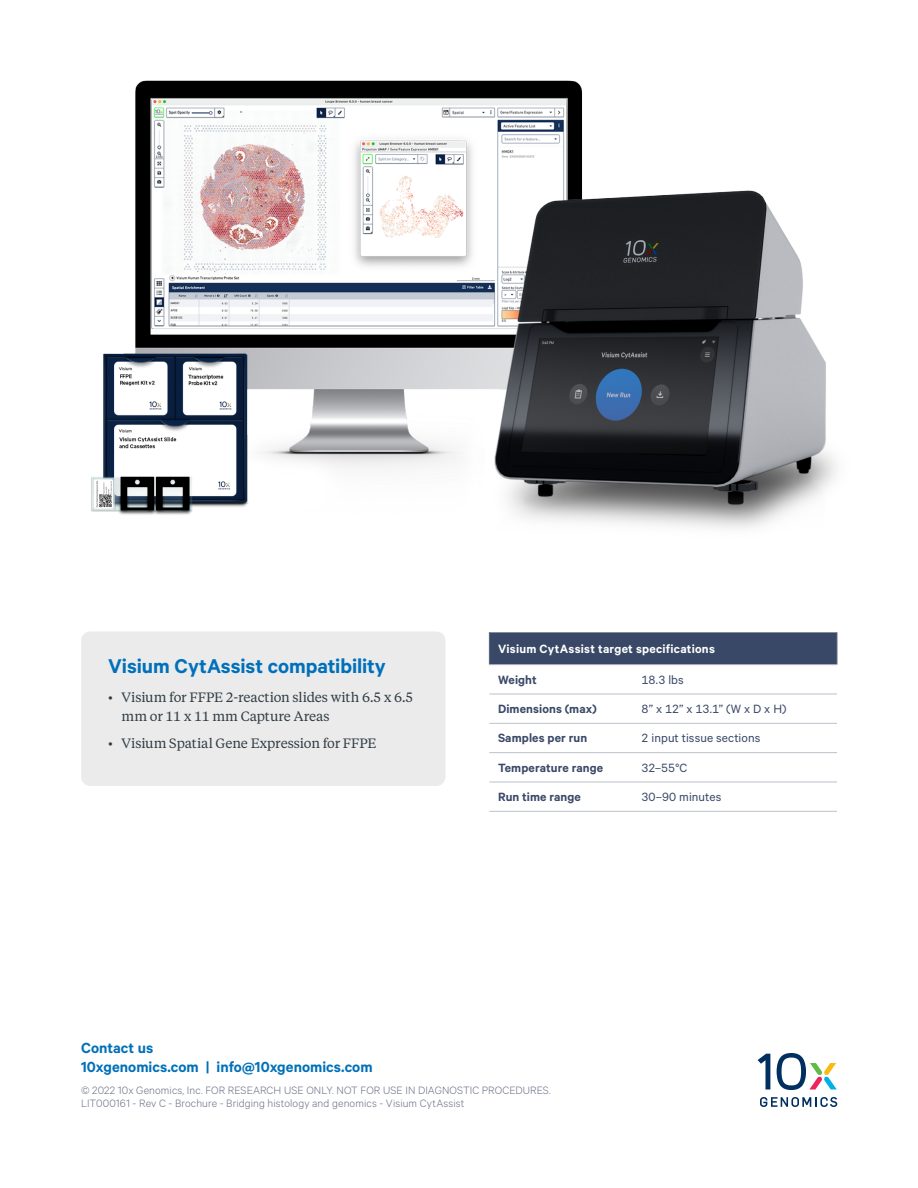
<style>
.page{position:relative;width:918px;height:1188px;background:#fff}
.page>*{position:absolute;margin:0;border:0;box-sizing:border-box;transform-origin:0 0}
.t1{font:600 22.5px "Calibre";letter-spacing:-.005em;color:#0070b9}
.t2{font:600 16.5px/19.5px "Calibre";color:#0070b9}
.t3{font:13.5px/19.5px "Tiempos Text";letter-spacing:-.01em;color:#303c42}
.t4{font:600 13.5px "Calibre";letter-spacing:.01em;color:#3a4967}
.t5{font:13.5px "Calibre";letter-spacing:.005em;color:#3a4967}
.t6{font:600 13.5px "Calibre";letter-spacing:.02em;color:#fff}
.t7{font:13.5px "Calibre";color:#3a4867}
.t8{font:600 13.5px "Calibre";letter-spacing:.005em;color:#3a4867}
.t9{font:300 12px/13.5px "Calibre";letter-spacing:.01em;color:#6a6e86}
</style>
<div class="page">
<img style="left:91px;top:80px;width:746px;height:449px">
<div style="left:489px;top:632px;width:348px;height:33px;background:#3a4867"></div>
<hr style="left:489px;top:694px;width:144px;height:1px;background:#bbc1c9">
<hr style="left:633px;top:694px;width:204px;height:1px;background:#bbc1c9">
<hr style="left:489px;top:723px;width:144px;height:1px;background:#bbc1c9">
<hr style="left:633px;top:723px;width:204px;height:1px;background:#bbc1c9">
<hr style="left:489px;top:752px;width:144px;height:1px;background:#bbc1c9">
<hr style="left:633px;top:752px;width:204px;height:1px;background:#bbc1c9">
<hr style="left:489px;top:782px;width:144px;height:1px;background:#bbc1c9">
<hr style="left:633px;top:782px;width:204px;height:1px;background:#bbc1c9">
<hr style="left:489px;top:811px;width:144px;height:1px;background:#bbc1c9">
<hr style="left:633px;top:811px;width:204px;height:1px;background:#bbc1c9">
<hr style="left:489px;top:632px;width:144px;height:1px;background:#fff">
<hr style="left:633px;top:632px;width:204px;height:1px;background:#fff">
<hr style="left:489px;top:632px;width:1px;height:32px;background:#626d85">
<hr style="left:837px;top:632px;width:1px;height:32px;background:#626d85">
<hr style="left:489px;top:664px;width:144px;height:1px;background:#bbc1c9">
<hr style="left:633px;top:664px;width:204px;height:1px;background:#bbc1c9">
<div style="left:81px;top:632px;width:365px;height:154px;background:#ebebec;border-radius:9px"></div>
<svg style="left:758px;top:1054px;width:12px;height:36px"></svg>
<svg style="left:777px;top:1053px;width:60px;height:37px"></svg>
<svg style="left:760px;top:1097px;width:77px;height:10px"></svg>
<h1 class="t1" style="left:108px;top:653px;width:279px">Visium CytAssist compatibility</h1>
<p class="t3" style="left:122px;top:687px;width:293px;text-indent:-14px">• Visium for FFPE 2-reaction slides with 6.5 x 6.5 mm or 11 x 11 mm Capture Areas</p>
<p class="t3" style="left:108px;top:733px;width:270px">• Visium Spatial Gene Expression for FFPE</p>
<p class="t6" style="left:498px;top:640px;width:218px">Visium CytAssist target specifications</p>
<p class="t8" style="left:498px;top:671px;width:40px">Weight</p>
<p class="t7" style="left:642px;top:672px;width:44px">18.3 lbs</p>
<p class="t4" style="left:498px;top:701px;width:100px">Dimensions (max)</p>
<p class="t7" style="left:642px;top:701px;width:146px">8” x 12” x 13.1” (W x D x H)</p>
<p class="t4" style="left:498px;top:730px;width:91px">Samples per run</p>
<p class="t5" style="left:642px;top:730px;width:120px">2 input tissue sections</p>
<p class="t4" style="left:498px;top:759px;width:107px">Temperature range</p>
<p class="t5" style="left:642px;top:760px;width:47px">32–55°C</p>
<p class="t4" style="left:498px;top:789px;width:84px">Run time range</p>
<p class="t5" style="left:642px;top:789px;width:81px">30–90 minutes</p>
<h2 class="t2" style="left:81px;top:1038px;width:293px">Contact us<br>10xgenomics.com | info@10xgenomics.com</h2>
<p class="t9" style="left:81px;top:1082px;width:471px">© 2022 10x Genomics, Inc. FOR RESEARCH USE ONLY. NOT FOR USE IN DIAGNOSTIC PROCEDURES.<br>LIT000161 - Rev C - Brochure - Bridging histology and genomics - Visium CytAssist</p>
</div>
